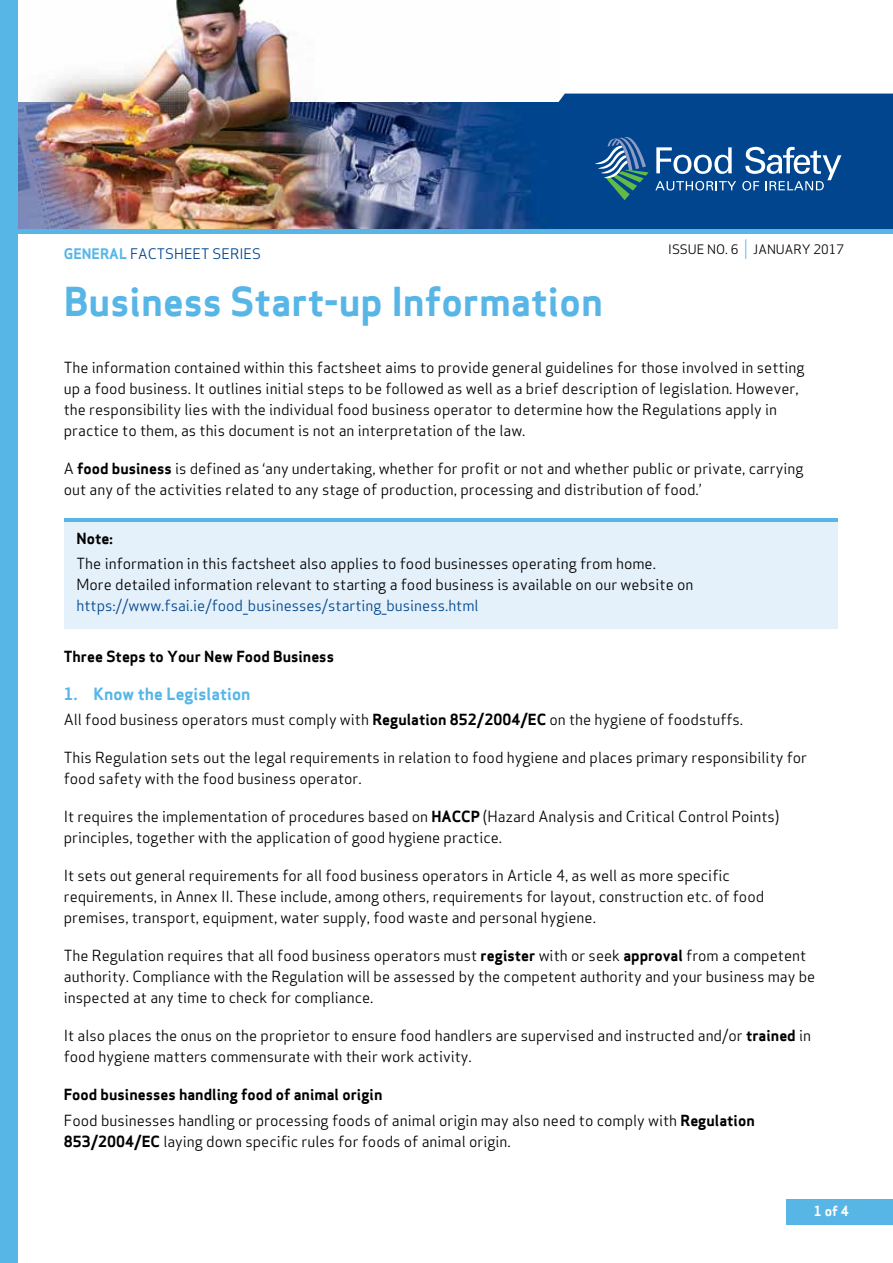
<style>
.page{position:relative;width:893px;height:1263px;background:#fff}
.page>*{position:absolute;margin:0;border:0;box-sizing:border-box;transform-origin:0 0}
.t1{font:39px "Apex Sans Bold T";color:#58b6e7}
.t2{font:16.5px "Apex Sans Bold T";color:#58b6e7}
.t3{font:15px/21px "Apex Sans Book T";color:#000}
.t4{font:15px "Apex Sans Bold T";color:#000}
.t5{font:15px "Apex Sans Book T";color:#00458d}
.t6{font:14.25px "Apex Sans Book T";color:#00458d}
.t7{font:13.5px "Apex Sans Bold T";color:#fff}
.t8{font:12.75px "Apex Sans Book T";color:#000}
.s1{font-family:"Apex Sans Bold T";color:#58b6e7}
.s2{font-size:19.2px;color:#58b6e7}
.s3{font-family:"Apex Sans Bold T"}
</style>
<div class="page">
<img style="left:17px;top:0;width:289px;height:102px">
<div style="left:558px;top:94px;width:335px;height:8px;background:#00458d"></div>
<div style="left:0;top:102px;width:893px;height:128px;background:#00458d"></div>
<svg style="left:656px;top:147px;width:76px;height:27px"></svg>
<svg style="left:655px;top:181px;width:81px;height:10px"></svg>
<svg style="left:742px;top:147px;width:99px;height:44px"></svg>
<svg style="left:595px;top:137px;width:54px;height:63px"></svg>
<img style="left:17px;top:102px;width:543px;height:128px">
<hr style="left:0;top:230px;width:893px;height:4px;background:#58b6e7">
<div style="left:0;top:0;width:17px;height:1263px;background:#58b6e7"></div>
<div style="left:787px;top:1199px;width:106px;height:26px;background:#58b6e7"></div>
<div style="left:64px;top:518px;width:774px;height:111px;background:#e4f0fa"></div>
<hr style="left:64px;top:518px;width:774px;height:3px;background:#58b6e7">
<p class="t6" style="left:64px;top:244px;width:199px"><span class="s1">GENERAL</span> FACTSHEET SERIES</p>
<p class="t8" style="left:668px;top:241px;width:177px">ISSUE NO. 6 <span class="s2">|</span> JANUARY 2017</p>
<h1 class="t1" style="left:64px;top:276px;width:541px">Business Start-up Information</h1>
<p class="t3" style="left:64px;top:357px;width:742px">The information contained within this factsheet aims to provide general guidelines for those involved in setting up a food business. It outlines initial steps to be followed as well as a brief description of legislation. However, the responsibility lies with the individual food business operator to determine how the Regulations apply in practice to them, as this document is not an interpretation of the law.</p>
<p class="t3" style="left:64px;top:458px;width:741px">A <span class="s3">food business</span> is defined as ‘any undertaking, whether for profit or not and whether public or private, carrying out any of the activities related to any stage of production, processing and distribution of food.’</p>
<p class="t4" style="left:77px;top:528px;width:38px">Note:</p>
<p class="t3" style="left:77px;top:553px;width:618px">The information in this factsheet also applies to food businesses operating from home.<br>More detailed information relevant to starting a food business is available on our website on</p>
<p class="t5" style="left:77px;top:596px;width:404px">https://www.fsai.ie/food_businesses/starting_business.html</p>
<p class="t4" style="left:64px;top:647px;width:272px">Three Steps to Your New Food Business</p>
<p class="t2" style="left:64px;top:683px;width:188px">1. Know the Legislation</p>
<p class="t3" style="left:64px;top:709px;width:681px">All food business operators must comply with <span class="s3">Regulation 852/2004/EC</span> on the hygiene of foodstuffs.</p>
<p class="t3" style="left:64px;top:747px;width:745px">This Regulation sets out the legal requirements in relation to food hygiene and places primary responsibility for food safety with the food business operator.</p>
<p class="t3" style="left:64px;top:806px;width:717px">It requires the implementation of procedures based on <span class="s3">HACCP</span> (Hazard Analysis and Critical Control Points) principles, together with the application of good hygiene practice.</p>
<p class="t3" style="left:64px;top:865px;width:702px">It sets out general requirements for all food business operators in Article 4, as well as more specific requirements, in Annex II. These include, among others, requirements for layout, construction etc. of food premises, transport, equipment, water supply, food waste and personal hygiene.</p>
<p class="t3" style="left:64px;top:945px;width:753px">The Regulation requires that all food business operators must <span class="s3">register</span> with or seek <span class="s3">approval</span> from a competent authority. Compliance with the Regulation will be assessed by the competent authority and your business may be inspected at any time to check for compliance.</p>
<p class="t3" style="left:64px;top:1025px;width:749px">It also places the onus on the proprietor to ensure food handlers are supervised and instructed and/or <span class="s3">trained</span> in food hygiene matters commensurate with their work activity.</p>
<p class="t4" style="left:64px;top:1085px;width:320px">Food businesses handling food of animal origin</p>
<p class="t3" style="left:64px;top:1109px;width:692px">Food businesses handling or processing foods of animal origin may also need to comply with <span class="s3">Regulation<br>853/2004/EC</span> laying down specific rules for foods of animal origin.</p>
<p class="t7" style="left:814px;top:1202px;width:37px">1 of 4</p>
</div>
